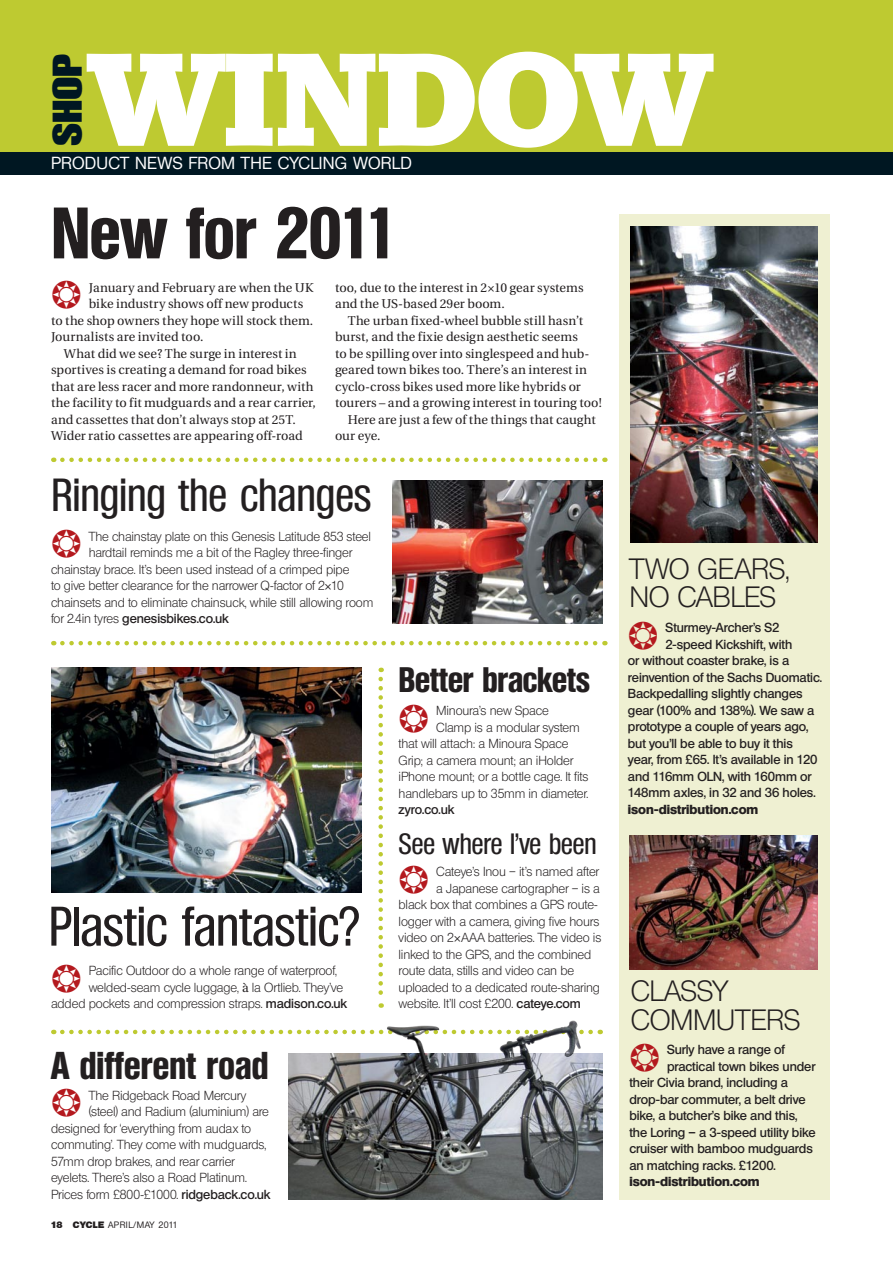
<style>
.page{position:relative;width:893px;height:1263px;background:#fff}
.page>*{position:absolute;margin:0;border:0;box-sizing:border-box;transform-origin:0 0}
.t1{font:700 128.1px "Stafford";color:#fff}
.t2{font:700 condensed 70.5px "Olympia";letter-spacing:-.02em;color:#231f20}
.t3{font:500 condensed 54px "Olympia";letter-spacing:-.01em;color:#231f20}
.t4{font:500 condensed 45px "Olympia";letter-spacing:-.02em;color:#231f20}
.t5{font:800 condensed 40.2px "Olympia";color:#001722}
.t6{font:700 condensed 37.65px "Olympia";color:#231f20}
.t7{font:700 condensed 34.35px "Olympia";letter-spacing:-.015em;color:#231f20}
.t8{font:300 28.5px/28.5px "Olympia";letter-spacing:-.01em;color:#231f20}
.t9{font:500 condensed 28.5px "Olympia";letter-spacing:-.02em;color:#231f20}
.t10{font:500 16.95px "Olympia";letter-spacing:.015em;color:#fff}
.t11{font:300 12.75px "Olympia";letter-spacing:-.01em;color:#231f20}
.t12{font:12.75px/16.5px "Utopia";color:#231f20}
.t13{font:600 12.75px "Olympia";letter-spacing:-.005em;color:#231f20}
.t14{font:800 12.75px "Olympia";letter-spacing:-.005em;color:#231f20}
.t15{font:500 9px "Olympia";letter-spacing:.05em;color:#231f20}
.s1{font-family:"Utopia";font-weight:400}
.s2{font-weight:300}
.s3{font-weight:600}
.s4{font-weight:800}
</style>
<div class="page">
<div style="left:619px;top:214px;width:210px;height:985px;background:#eff0d2"></div>
<img style="left:630px;top:227px;width:188px;height:316px">
<img style="left:629px;top:836px;width:189px;height:133px">
<img style="left:51px;top:668px;width:311px;height:225px">
<img style="left:288px;top:1089px;width:314px;height:110px">
<img style="left:393px;top:480px;width:209px;height:143px">
<div style="left:0;top:0;width:893px;height:157px;background:#beca31"></div>
<div style="left:0;top:153px;width:893px;height:22px;background:#001722"></div>
<svg style="left:62px;top:458px;width:543px;height:4px"></svg>
<svg style="left:378px;top:679px;width:5px;height:329px"></svg>
<svg style="left:62px;top:641px;width:543px;height:4px"></svg>
<svg style="left:62px;top:1030px;width:226px;height:4px"></svg>
<img style="left:288px;top:1020px;width:314px;height:69px">
<p class="t5" style="left:45px;top:146px;width:94px;rotate:-90deg">SHOP</p>
<p class="t1" style="left:90px;top:22px;width:621px">WINDOW</p>
<p class="t10" style="left:51px;top:153px;width:362px">PRODUCT NEWS FROM THE CYCLING WORLD</p>
<p class="t2" style="left:51px;top:192px;width:349px">New for 2011</p>
<p class="t12" style="left:89px;top:279px;width:226px">January and February are when the UK</p>
<p class="t12" style="left:89px;top:296px;width:216px">bike industry shows off new products</p>
<p class="t12" style="left:51px;top:312px;width:264px">to the shop owners they hope will stock them.</p>
<p class="t12" style="left:51px;top:329px;width:154px">Journalists are invited too.</p>
<p class="t12" style="left:51px;top:345px;width:266px;text-indent:13px">What did we see? The surge in interest in sportives is creating a demand for road bikes that are less racer and more randonneur, with the facility to fit mudguards and a rear carrier, and cassettes that don’t always stop at 25T.<br>Wider ratio cassettes are appearing off-road</p>
<p class="t12" style="left:335px;top:279px;width:250px">too, due to the interest in 2×10 gear systems and the US-based 29er boom.</p>
<p class="t12" style="left:335px;top:312px;width:268px;text-indent:13px">The urban fixed-wheel bubble still hasn’t burst, and the fixie design aesthetic seems<br>to be spilling over into singlespeed and hub&shy;geared town bikes too. There’s an interest in cyclo-cross bikes used more like hybrids or tourers – and a growing interest in touring too!</p>
<p class="t12" style="left:335px;top:411px;width:262px;text-indent:13px">Here are just a few of the things that caught our eye.</p>
<p class="t4" style="left:51px;top:469px;width:322px">Ringing the changes</p>
<p class="t11" style="left:89px;top:529px;width:284px">The chainstay plate on this Genesis Latitude 853 steel</p>
<p class="t11" style="left:89px;top:545px;width:265px">hardtail reminds me a bit of the Ragley three-finger</p>
<p class="t11" style="left:51px;top:562px;width:300px">chainstay brace. It’s been used instead of a crimped pipe</p>
<p class="t11" style="left:51px;top:578px;width:294px">to give better clearance for the narrower Q-factor of 2<span class="s1">×</span>10</p>
<p class="t11" style="left:51px;top:595px;width:324px">chainsets and to eliminate chainsuck, while still allowing room</p>
<p class="t13" style="left:51px;top:611px;width:179px"><span class="s2">for 2.4in tyres</span> genesisbikes.co.uk</p>
<p class="t3" style="left:48px;top:895px;width:313px">Plastic fantastic?</p>
<p class="t11" style="left:89px;top:963px;width:250px">Pacific Outdoor do a whole range of waterproof,</p>
<p class="t11" style="left:89px;top:979px;width:256px">welded-seam cycle luggage, <span class="s1">à</span> la Ortlieb. They’ve</p>
<p class="t11" style="left:51px;top:996px;width:298px">added pockets and compression straps. <span class="s3">madison.co.uk</span></p>
<p class="t6" style="left:51px;top:1044px;width:219px">A different road</p>
<p class="t11" style="left:89px;top:1088px;width:159px">The Ridgeback Road Mercury</p>
<p class="t11" style="left:89px;top:1104px;width:182px">(steel) and Radium (aluminium) are</p>
<p class="t11" style="left:51px;top:1121px;width:202px">designed for ‘everything from audax to</p>
<p class="t11" style="left:51px;top:1137px;width:217px">commuting’. They come with mudguards,</p>
<p class="t11" style="left:51px;top:1154px;width:185px">57mm drop brakes, and rear carrier</p>
<p class="t11" style="left:51px;top:1170px;width:197px">eyelets. There’s also a Road Platinum.</p>
<p class="t11" style="left:51px;top:1187px;width:221px">Prices form £800-£1000. <span class="s3">ridgeback.co.uk</span></p>
<p class="t15" style="left:51px;top:1219px;width:128px"><span class="s4">18 CYCLE</span> APRIL/MAY 2011</p>
<p class="t7" style="left:399px;top:660px;width:193px">Better brackets</p>
<p class="t11" style="left:436px;top:703px;width:114px">Minoura’s new Space</p>
<p class="t11" style="left:436px;top:720px;width:145px">Clamp is a modular system</p>
<p class="t11" style="left:399px;top:736px;width:171px">that will attach: a Minoura Space</p>
<p class="t11" style="left:399px;top:753px;width:176px">Grip; a camera mount; an iHolder</p>
<p class="t11" style="left:399px;top:769px;width:191px">iPhone mount; or a bottle cage. It fits</p>
<p class="t11" style="left:399px;top:786px;width:191px">handlebars up to 35mm in diameter.</p>
<p class="t13" style="left:399px;top:802px;width:57px">zyro.co.uk</p>
<p class="t9" style="left:399px;top:828px;width:200px">See where I’ve been</p>
<p class="t11" style="left:436px;top:864px;width:164px">Cateye’s Inou – it’s named after</p>
<p class="t11" style="left:436px;top:881px;width:165px">a Japanese cartographer – is a</p>
<p class="t11" style="left:399px;top:897px;width:201px">black box that combines a GPS route-</p>
<p class="t11" style="left:399px;top:914px;width:202px">logger with a camera, giving five hours</p>
<p class="t11" style="left:399px;top:930px;width:204px">video on 2<span class="s1">×</span>AAA batteries. The video is</p>
<p class="t11" style="left:399px;top:947px;width:194px">linked to the GPS, and the combined</p>
<p class="t11" style="left:399px;top:963px;width:177px">route data, stills and video can be</p>
<p class="t11" style="left:399px;top:980px;width:203px">uploaded to a dedicated route-sharing</p>
<p class="t11" style="left:399px;top:996px;width:184px">website. It’ll cost £200. <span class="s3">cateye.com</span></p>
<p class="t8" style="left:629px;top:555px;width:162px">TWO GEARS,<br>NO CABLES</p>
<p class="t13" style="left:666px;top:620px;width:115px">Sturmey-Archer’s S2</p>
<p class="t13" style="left:666px;top:636px;width:128px">2-speed Kickshift, with</p>
<p class="t13" style="left:628px;top:653px;width:163px">or without coaster brake, is a</p>
<p class="t13" style="left:628px;top:669px;width:196px">reinvention of the Sachs Duomatic.</p>
<p class="t13" style="left:628px;top:686px;width:176px">Backpedalling slightly changes</p>
<p class="t13" style="left:628px;top:702px;width:188px">gear (100% and 138%). We saw a</p>
<p class="t13" style="left:628px;top:719px;width:182px">prototype a couple of years ago,</p>
<p class="t13" style="left:628px;top:735px;width:166px">but you’ll be able to buy it this</p>
<p class="t13" style="left:628px;top:752px;width:191px">year, from £65. It’s available in 120</p>
<p class="t13" style="left:628px;top:768px;width:185px">and 116mm OLN, with 160mm or</p>
<p class="t13" style="left:628px;top:785px;width:189px">148mm axles, in 32 and 36 holes.</p>
<p class="t14" style="left:628px;top:801px;width:132px">ison-distribution.com</p>
<p class="t8" style="left:631px;top:977px;width:171px">CLASSY<br>COMMUTERS</p>
<p class="t13" style="left:667px;top:1042px;width:119px">Surly have a range of</p>
<p class="t13" style="left:667px;top:1058px;width:150px">practical town bikes under</p>
<p class="t13" style="left:629px;top:1075px;width:160px">their Civia brand, including a</p>
<p class="t13" style="left:629px;top:1091px;width:178px">drop-bar commuter, a belt drive</p>
<p class="t13" style="left:629px;top:1108px;width:170px">bike, a butcher’s bike and this,</p>
<p class="t13" style="left:629px;top:1124px;width:188px">the Loring – a 3-speed utility bike</p>
<p class="t13" style="left:629px;top:1141px;width:185px">cruiser with bamboo mudguards</p>
<p class="t13" style="left:629px;top:1157px;width:148px">an matching racks. £1200.</p>
<p class="t14" style="left:629px;top:1174px;width:132px">ison-distribution.com</p>
</div>
